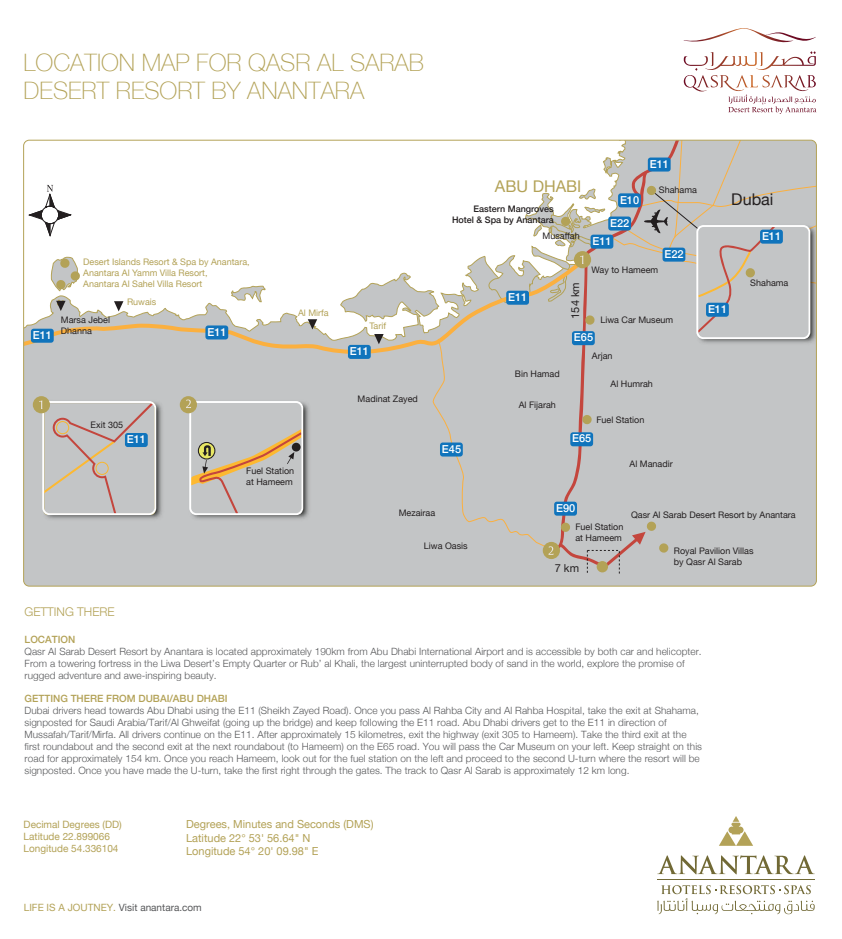
<style>
.page{position:relative;width:842px;height:939px;background:#fff}
.page>*{position:absolute;margin:0;border:0;box-sizing:border-box;transform-origin:0 0}
.t1{font:100 24px/28.8px "Helvetica Neue";color:#b3a257}
.t2{font:16.2px "Helvetica Neue";color:#b3a257}
.t3{font:16.2px "Helvetica Neue";color:#231f20}
.t4{font:300 12px "Helvetica Neue";color:#b3a257}
.t5{font:11.1px/13.2px "Helvetica Neue";color:#b3a257}
.t6{font:500 11px "Helvetica Neue";color:#fff}
.t7{font:11px "Helvetica Neue";color:#231f20}
.t8{font:10.1px/12px "Helvetica Neue";color:#b3a257}
.t9{font:300 10px/12px "Helvetica Neue";letter-spacing:.005em;color:#57585a}
.t10{font:500 10px "Helvetica Neue";color:#b3a257}
.t11{font:10px "Helvetica Neue";color:#57585a}
.t12{font:9px/10.8px "Helvetica Neue";color:#231f20}
.t13{font:9px/10.8px "Helvetica Neue";color:#b3a257}
.t14{font:500 9px/10.8px "Helvetica Neue";color:#231f20;text-align:right}
.s1{color:#b3a257}
</style>
<div class="page">
<svg style="left:24px;top:140px;width:792px;height:446px"></svg>
<svg style="left:25px;top:260px;width:407px;height:97px"></svg>
<svg style="left:374px;top:334px;width:10px;height:10px"></svg>
<svg style="left:308px;top:319px;width:9px;height:10px"></svg>
<svg style="left:114px;top:301px;width:9px;height:10px"></svg>
<svg style="left:56px;top:299px;width:10px;height:12px"></svg>
<svg style="left:25px;top:185px;width:51px;height:56px"></svg>
<img style="left:41px;top:398px;width:124px;height:125px">
<div style="left:42px;top:401px;width:114px;height:114px;border:2px solid #fff;border-radius:6px"></div>
<div style="left:33px;top:396px;width:17px;height:17px;background:#b3a257;border-radius:50%"></div>
<svg style="left:39px;top:400px;width:114px;height:115px;background:#c6c1be"></svg>
<div style="left:31px;top:329px;width:23px;height:14px;background:#1074bc;border-radius:3px"></div>
<svg style="left:50px;top:257px;width:30px;height:36px"></svg>
<div style="left:96px;top:462px;width:13px;height:13px;border:1px solid #f9b72e;border-radius:50%"></div>
<img style="left:188px;top:398px;width:124px;height:125px">
<div style="left:191px;top:402px;width:111px;height:112px;background:#c3c5c6;border-radius:4px"></div>
<svg style="left:190px;top:430px;width:112px;height:84px"></svg>
<div style="left:292px;top:443px;width:9px;height:8px;background:#231f20;border-radius:50%"></div>
<div style="left:189px;top:401px;width:114px;height:114px;border:2px solid #fff;border-radius:6px"></div>
<div style="left:180px;top:396px;width:17px;height:17px;background:#b3a257;border-radius:50%"></div>
<svg style="left:186px;top:399px;width:5px;height:9px"></svg>
<div style="left:125px;top:433px;width:23px;height:14px;background:#1074bc;border-radius:3px"></div>
<div style="left:205px;top:325px;width:23px;height:14px;background:#1074bc;border-radius:3px"></div>
<div style="left:348px;top:345px;width:23px;height:14px;background:#1074bc;border-radius:3px"></div>
<svg style="left:432px;top:140px;width:384px;height:434px;background:#c6c8c8"></svg>
<div style="left:648px;top:157px;width:23px;height:14px;background:#1074bc;border-radius:3px"></div>
<svg style="left:683px;top:28px;width:133px;height:15px"></svg>
<svg style="left:684px;top:51px;width:132px;height:63px"></svg>
<svg style="left:719px;top:816px;width:34px;height:29px"></svg>
<hr style="left:657px;top:879px;width:158px;height:1px;background:#716935">
<svg style="left:657px;top:855px;width:158px;height:19px"></svg>
<svg style="left:657px;top:885px;width:158px;height:29px"></svg>
<h1 class="t1" style="left:24px;top:47px;width:402px">LOCATION MAP FOR QASR AL SARAB<br>DESERT RESORT BY ANANTARA</h1>
<p class="t6" style="left:33px;top:326px;width:21px">E11</p>
<p class="t13" style="left:83px;top:257px;width:168px">Desert Islands Resort &amp; Spa by Anantara,<br>Anantara Al Yamm Villa Resort,<br>Anantara Al Sahel Villa Resort</p>
<p class="t12" style="left:61px;top:315px;width:51px">Marsa Jebel<br>Dhanna</p>
<p class="t13" style="left:127px;top:297px;width:31px">Ruwais</p>
<p class="t6" style="left:207px;top:323px;width:21px">E11</p>
<p class="t13" style="left:298px;top:308px;width:32px">Al Mirfa</p>
<p class="t12" style="left:91px;top:419px;width:34px">Exit 305</p>
<p class="t6" style="left:127px;top:430px;width:21px">E11</p>
<p class="t12" style="left:246px;top:466px;width:50px">Fuel Station at Hameem</p>
<p class="t13" style="left:369px;top:321px;width:18px">Tarif</p>
<p class="t6" style="left:350px;top:342px;width:21px">E11</p>
<p class="t12" style="left:358px;top:394px;width:62px">Madinat Zayed</p>
<h2 class="t2" style="left:495px;top:174px;width:88px">ABU DHABI</h2>
<p class="t14" style="left:452px;top:203px;width:103px">Eastern Mangroves<br>Hotel &amp; Spa by Anantara</p>
<p class="t12" style="left:542px;top:231px;width:39px">Musaffah</p>
<p class="t6" style="left:508px;top:288px;width:21px">E11</p>
<p class="t7" style="left:567px;top:319px;width:38px;rotate:-90deg">154 km</p>
<p class="t6" style="left:650px;top:155px;width:21px">E11</p>
<p class="t6" style="left:620px;top:191px;width:21px">E10</p>
<p class="t6" style="left:610px;top:214px;width:21px">E22</p>
<p class="t6" style="left:592px;top:232px;width:21px">E11</p>
<p class="t12" style="left:659px;top:185px;width:40px">Shahama</p>
<p class="t6" style="left:664px;top:245px;width:21px">E22</p>
<p class="t12" style="left:591px;top:265px;width:68px">Way to Hameem</p>
<p class="t12" style="left:600px;top:315px;width:74px">Liwa Car Museum</p>
<p class="t6" style="left:574px;top:328px;width:21px">E65</p>
<p class="t6" style="left:442px;top:440px;width:21px">E45</p>
<p class="t12" style="left:515px;top:369px;width:46px">Bin Hamad</p>
<p class="t12" style="left:519px;top:400px;width:39px">Al Fijarah</p>
<p class="t12" style="left:592px;top:350px;width:22px">Arjan</p>
<p class="t12" style="left:610px;top:378px;width:44px">Al Humrah</p>
<p class="t12" style="left:596px;top:414px;width:50px">Fuel Station</p>
<p class="t6" style="left:572px;top:429px;width:21px">E65</p>
<p class="t12" style="left:629px;top:459px;width:45px">Al Manadir</p>
<h2 class="t3" style="left:731px;top:187px;width:44px">Dubai</h2>
<p class="t6" style="left:762px;top:227px;width:21px">E11</p>
<p class="t6" style="left:708px;top:300px;width:21px">E11</p>
<p class="t12" style="left:750px;top:278px;width:40px">Shahama</p>
<p class="t12" style="left:399px;top:507px;width:38px">Mezairaa</p>
<p class="t12" style="left:424px;top:540px;width:45px">Liwa Oasis</p>
<p class="t6" style="left:556px;top:499px;width:21px">E90</p>
<p class="t12" style="left:575px;top:522px;width:50px">Fuel Station at Hameem</p>
<p class="t7" style="left:555px;top:560px;width:26px">7 km</p>
<p class="t12" style="left:631px;top:510px;width:166px">Qasr Al Sarab Desert Resort by Anantara</p>
<p class="t12" style="left:674px;top:546px;width:81px">Royal Pavilion Villas by Qasr Al Sarab</p>
<p class="t4" style="left:25px;top:602px;width:92px">GETTING THERE</p>
<p class="t10" style="left:25px;top:631px;width:52px">LOCATION</p>
<p class="t9" style="left:25px;top:644px;width:679px">Qasr Al Sarab Desert Resort by Anantara is located approximately 190km from Abu Dhabi International Airport and is accessible by both car and helicopter.<br>From a towering fortress in the Liwa Desert’s Empty Quarter or Rub’ al Khali, the largest uninterrupted body of sand in the world, explore the promise of rugged adventure and awe-inspiring beauty.</p>
<p class="t10" style="left:25px;top:690px;width:205px">GETTING THERE FROM DUBAI/ABU DHABI</p>
<p class="t9" style="left:25px;top:703px;width:679px">Dubai drivers head towards Abu Dhabi using the E11 (Sheikh Zayed Road). Once you pass Al Rahba City and Al Rahba Hospital, take the exit at Shahama, signposted for Saudi Arabia/Tarif/Al Ghweifat (going up the bridge) and keep following the E11 road. Abu Dhabi drivers get to the E11 in direction of Mussafah/Tarif/Mirfa. All drivers continue on the E11. After approximately 15 kilometres, exit the highway (exit 305 to Hameem). Take the third exit at the first roundabout and the second exit at the next roundabout (to Hameem) on the E65 road. You will pass the Car Museum on your left. Keep straight on this road for approximately 154 km. Once you reach Hameem, look out for the fuel station on the left and proceed to the second U-turn where the resort will be signposted. Once you have made the U-turn, take the first right through the gates. The track to Qasr Al Sarab is approximately 12 km long.</p>
<p class="t8" style="left:24px;top:818px;width:100px">Decimal Degrees (DD)<br>Latitude 22.899066<br>Longitude 54.336104</p>
<p class="t5" style="left:186px;top:818px;width:189px">Degrees, Minutes and Seconds (DMS)<br>Latitude 22° 53' 56.64" N<br>Longitude 54° 20' 09.98" E</p>
<p class="t11" style="left:24px;top:900px;width:179px"><span class="s1">LIFE IS A JOUTNEY.</span> Visit anantara.com</p>
</div>
